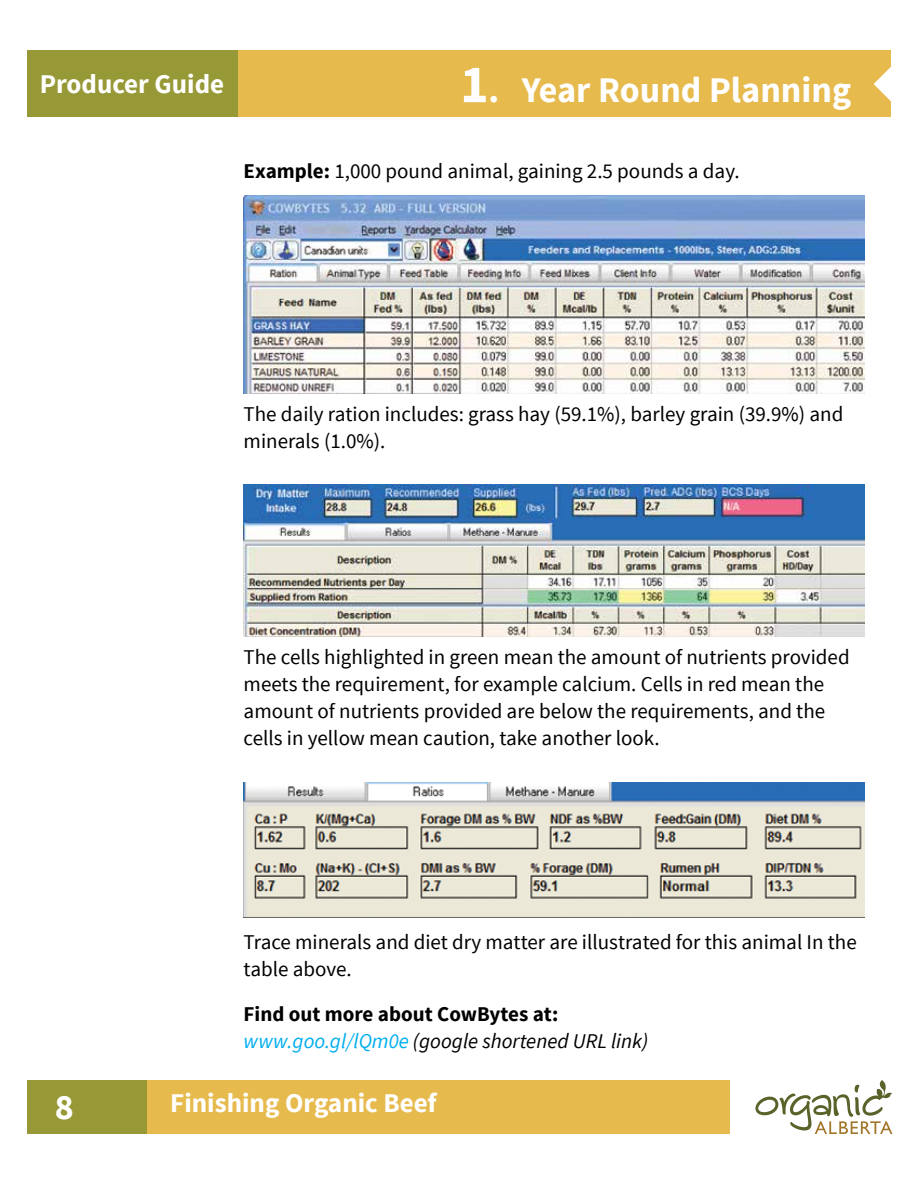
<style>
.page{position:relative;width:918px;height:1188px;background:#fff}
.page>*{position:absolute;margin:0;border:0;box-sizing:border-box;transform-origin:0 0}
.t1{font:700 36px "Source Sans Pro";color:#fff}
.t2{font:700 27px "Source Sans Pro";color:#fff}
.t3{font:21px/27px "Source Sans Pro";color:#000}
.t4{font:700 21px/27px "Source Sans Pro";color:#000}
.s1{font-size:54px}
.s2{font-weight:700}
.s3{font-weight:400;font-style:italic;color:#00aeef}
.s4{font-weight:400;font-style:italic}
</style>
<div class="page">
<div style="left:27px;top:50px;width:864px;height:67px;background:#e7ba4d"></div>
<div style="left:27px;top:50px;width:211px;height:67px;background:#979937"></div>
<svg style="left:755px;top:1080px;width:137px;height:54px"></svg>
<div style="left:141px;top:1080px;width:589px;height:54px;background:#e7ba4d"></div>
<div style="left:27px;top:1080px;width:119px;height:54px;background:#979937"></div>
<svg style="left:874px;top:67px;width:17px;height:35px"></svg>
<img style="left:244px;top:196px;width:621px;height:198px">
<img style="left:244px;top:484px;width:621px;height:153px">
<img style="left:244px;top:782px;width:621px;height:136px">
<p class="t2" style="left:40px;top:67px;width:186px">Producer Guide</p>
<h1 class="t1" style="left:460px;top:67px;width:393px"><span class="s1">1</span>. Year Round Planning</h1>
<p class="t3" style="left:244px;top:158px;width:498px"><span class="s2">Example:</span> 1,000 pound animal, gaining 2.5 pounds a day.</p>
<p class="t3" style="left:244px;top:401px;width:601px">The daily ration includes: grass hay (59.1%), barley grain (39.9%) and minerals (1.0%).</p>
<p class="t3" style="left:244px;top:644px;width:608px">The cells highlighted in green mean the amount of nutrients provided meets the requirement, for example calcium. Cells in red mean the amount of nutrients provided are below the requirements, and the cells in yellow mean caution, take another look.</p>
<p class="t3" style="left:244px;top:929px;width:615px">Trace minerals and diet dry matter are illustrated for this animal In the table above.</p>
<p class="t4" style="left:244px;top:1001px;width:406px">Find out more about CowBytes at: <span class="s3">www.goo.gl/lQm0e</span> <span class="s4">(google shortened URL link)</span></p>
<h1 class="t1" style="left:55px;top:1084px;width:21px">8</h1>
<p class="t2" style="left:170px;top:1086px;width:268px">Finishing Organic Beef</p>
</div>
